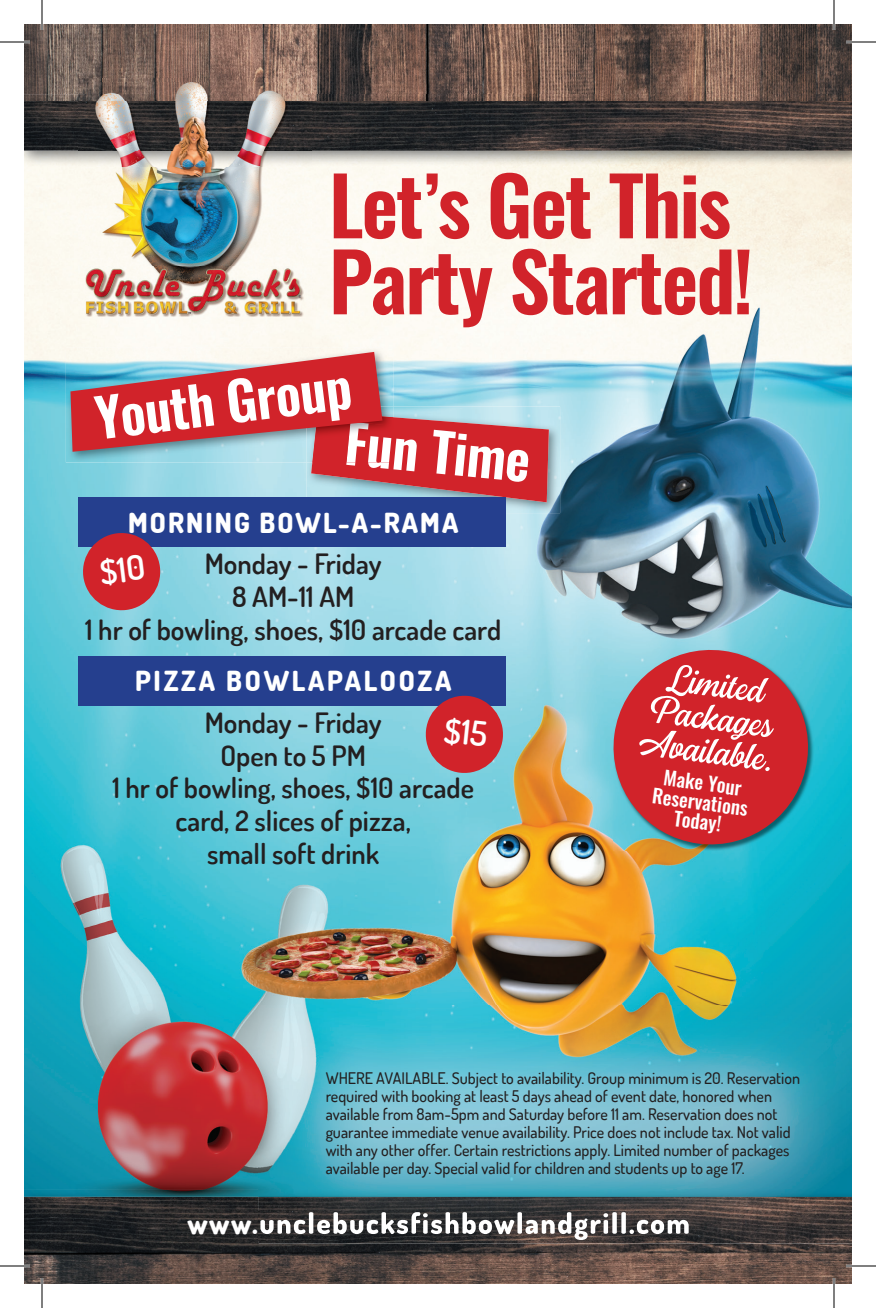
<style>
.page{position:relative;width:876px;height:1308px;background:#fff}
.page>*{position:absolute;margin:0;border:0;box-sizing:border-box;transform-origin:0 0}
.t1{font:600 80px/76px "Oswald";letter-spacing:-.025em;color:#d1232a}
.t2{font:600 53.4px "Oswald";color:#fff}
.t3{font:49.2px "Double Porter 1";color:#fff}
.t4{font:600 28px/32.8px "Dosis";color:#231f20;text-align:center}
.t5{font:800 27.6px "Dosis";letter-spacing:.09em;color:#fff}
.t6{font:500 19.4px/19.4px "Oswald";color:#fff;text-align:center}
.t7{font:500 16px/18px "Dosis";color:#231f20}
</style>
<div class="page">
<img style="left:24px;top:166px;width:828px;height:1031px">
<img style="left:24px;top:24px;width:828px;height:70px">
<img style="left:312px;top:94px;width:540px;height:7px">
<img style="left:24px;top:94px;width:54px;height:7px">
<img style="left:24px;top:101px;width:828px;height:50px">
<img style="left:78px;top:78px;width:234px;height:73px">
<img style="left:78px;top:166px;width:8px;height:102px">
<img style="left:304px;top:166px;width:8px;height:102px">
<img style="left:78px;top:268px;width:234px;height:51px">
<img style="left:86px;top:83px;width:218px;height:18px">
<img style="left:86px;top:151px;width:218px;height:166px">
<svg style="left:607px;top:644px;width:207px;height:207px;background:#ad525a"></svg>
<img style="left:506px;top:407px;width:54px;height:106px">
<img style="left:66px;top:347px;width:327px;height:115px">
<svg style="left:70px;top:352px;width:479px;height:150px;background:#bc7f88"></svg>
<div style="left:78px;top:497px;width:428px;height:50px;background:#253f8e"></div>
<div style="left:78px;top:656px;width:428px;height:50px;background:#253f8e"></div>
<img style="left:24px;top:1197px;width:828px;height:87px">
<img style="left:259px;top:1005px;width:593px;height:238px">
<img style="left:259px;top:1212px;width:430px;height:28px">
<hr style="left:0;top:41px;width:30px;height:2px;background:#fff">
<hr style="left:846px;top:41px;width:30px;height:2px;background:#fff">
<hr style="left:0;top:1265px;width:30px;height:2px;background:#fff">
<hr style="left:846px;top:1265px;width:30px;height:2px;background:#fff">
<hr style="left:41px;top:0;width:2px;height:30px;background:#fff">
<hr style="left:41px;top:1278px;width:2px;height:30px;background:#fff">
<hr style="left:833px;top:0;width:2px;height:30px;background:#fff">
<hr style="left:833px;top:1278px;width:2px;height:30px;background:#fff">
<hr style="left:0;top:42px;width:30px;height:1px;background:#000">
<hr style="left:846px;top:42px;width:30px;height:1px;background:#000">
<hr style="left:0;top:1266px;width:30px;height:1px;background:#000">
<hr style="left:846px;top:1266px;width:30px;height:1px;background:#000">
<hr style="left:42px;top:0;width:1px;height:30px;background:#000">
<hr style="left:42px;top:1278px;width:1px;height:30px;background:#000">
<hr style="left:834px;top:0;width:1px;height:30px;background:#000">
<hr style="left:834px;top:1278px;width:1px;height:30px;background:#000">
<svg style="left:424px;top:695px;width:81px;height:80px;background:#b34756"></svg>
<svg style="left:81px;top:533px;width:82px;height:80px;background:#b04856"></svg>
<h1 class="t1" style="left:329px;top:173px;width:426px">Let’s Get This<br>Party Started!</h1>
<h2 class="t2" style="left:92px;top:390px;width:259px;rotate:-7deg">Youth Group</h2>
<h2 class="t2" style="left:347px;top:416px;width:187px;rotate:5deg">Fun Time</h2>
<h3 class="t5" style="left:128px;top:505px;width:332px">MORNING BOWL-A-RAMA</h3>
<h3 class="t4" style="left:85px;top:547px;width:418px">Monday - Friday<br>8 AM-11 AM<br>1 hr of bowling, shoes, $10 arcade card</h3>
<h3 class="t5" style="left:135px;top:663px;width:318px">PIZZA BOWLAPALOOZA</h3>
<h3 class="t4" style="left:112px;top:705px;width:363px">Monday - Friday<br>Open to 5 PM<br>1 hr of bowling, shoes, $10 arcade card, 2 slices of pizza,<br>small soft drink</h3>
<h3 class="t3" style="left:669px;top:655px;width:102px;rotate:8deg">Limited</h3>
<h3 class="t3" style="left:653px;top:686px;width:126px;rotate:8deg">Packages</h3>
<h3 class="t3" style="left:642px;top:718px;width:140px;rotate:8deg">Available.</h3>
<p class="t6" style="left:657px;top:768px;width:98px;rotate:8deg">Make Your<br>Reservations<br>Today!</p>
<p class="t7" style="left:326px;top:1069px;width:476px">WHERE AVAILABLE. Subject to availability. Group minimum is 20. Reservation required with booking at least 5 days ahead of event date, honored when available from 8am-5pm and Saturday before 11 am. Reservation does not guarantee immediate venue availability. Price does not include tax. Not valid with any other offer. Certain restrictions apply. Limited number of packages available per day. Special valid for children and students up to age 17.</p>
</div>
